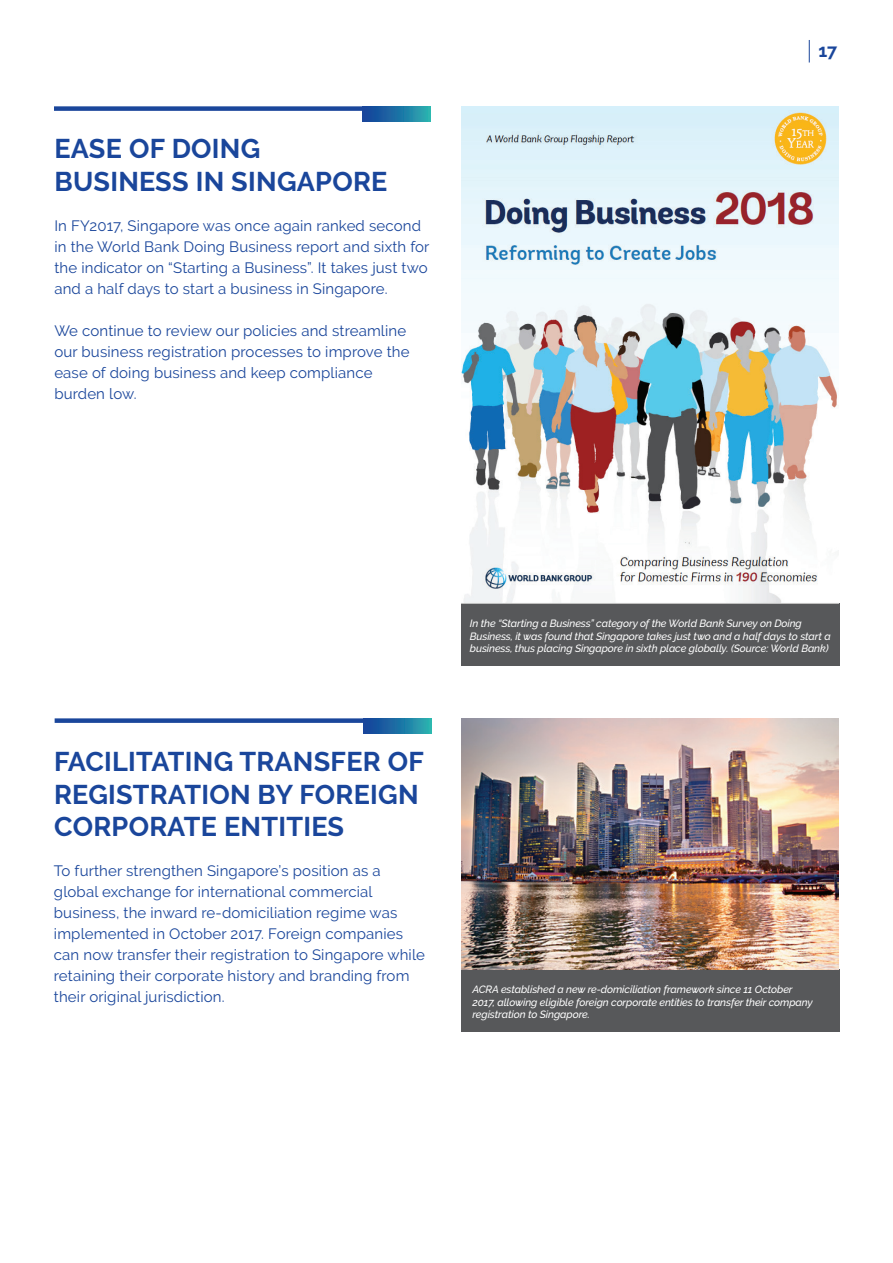
<style>
.page{position:relative;width:893px;height:1263px;background:#fff}
.page>*{position:absolute;margin:0;border:0;box-sizing:border-box;transform-origin:0 0}
.t1{font:700 27px/32.4px "Raleway";letter-spacing:.01em;color:#1a469b}
.t2{font:700 18px "Raleway";color:#1a469b}
.t3{font:15px/21px "Raleway";letter-spacing:.01em;color:#1a469b}
.t4{font:italic 500 10.5px/12.6px "Raleway";letter-spacing:-.01em;color:#fff}
</style>
<div class="page">
<svg style="left:809px;top:40px;width:1px;height:23px"></svg>
<div style="left:55px;top:718px;width:377px;height:5px;background:#1a469b"></div>
<div style="left:364px;top:718px;width:68px;height:16px;background:linear-gradient(to right,#123b9a,#2aaeb0)"></div>
<div style="left:461px;top:603px;width:378px;height:63px;background:#57585a"></div>
<div style="left:461px;top:970px;width:378px;height:62px;background:#57585a"></div>
<img style="left:461px;top:106px;width:378px;height:497px">
<img style="left:461px;top:718px;width:378px;height:252px">
<div style="left:54px;top:106px;width:377px;height:5px;background:#1a469b"></div>
<div style="left:363px;top:106px;width:68px;height:16px;background:linear-gradient(to right,#123b9a,#29adb0)"></div>
<h1 class="t1" style="left:54px;top:133px;width:335px">EASE OF DOING<br>BUSINESS IN SINGAPORE</h1>
<p class="t3" style="left:54px;top:215px;width:377px">In FY2017, Singapore was once again ranked second in the World Bank Doing Business report and sixth for the indicator on “Starting a Business”. It takes just two and a half days to start a business in Singapore.</p>
<p class="t3" style="left:54px;top:320px;width:357px">We continue to review our policies and streamline our business registration processes to improve the ease of doing business and keep compliance burden low.</p>
<p class="t2" style="left:818px;top:40px;width:20px">17</p>
<h1 class="t1" style="left:54px;top:746px;width:371px">FACILITATING TRANSFER OF<br>REGISTRATION BY FOREIGN<br>CORPORATE ENTITIES</h1>
<p class="t3" style="left:54px;top:860px;width:373px">To further strengthen Singapore’s position as a global exchange for international commercial business, the inward re-domiciliation regime was implemented in October 2017. Foreign companies can now transfer their registration to Singapore while retaining their corporate history and branding from their original jurisdiction.</p>
<p class="t4" style="left:470px;top:617px;width:362px">In the “Starting a Business” category of the World Bank Survey on Doing<br>Business, it was found that Singapore takes just two and a half days to start a business, thus placing Singapore in sixth place globally. (Source: World Bank)</p>
<p class="t4" style="left:472px;top:983px;width:342px">ACRA established a new re-domiciliation framework since 11 October<br>2017, allowing eligible foreign corporate entities to transfer their company registration to Singapore.</p>
</div>
